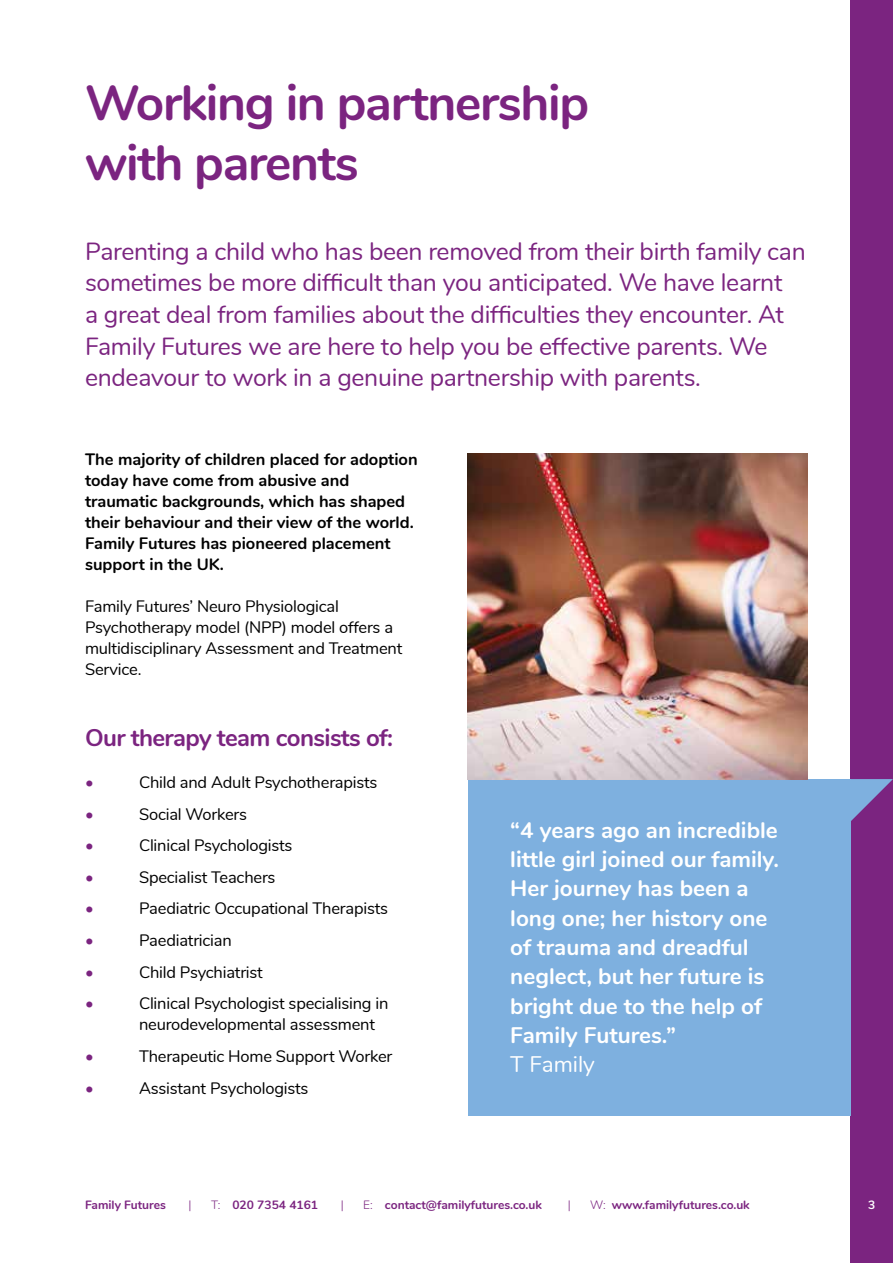
<style>
.page{position:relative;width:893px;height:1263px;background:#fff}
.page>*{position:absolute;margin:0;border:0;box-sizing:border-box;transform-origin:0 0}
.t1{font:700 49.5px/59.4px "Nunito";letter-spacing:-.025em;color:#7b2480}
.t2{font:24.75px/31.5px "Nunito";letter-spacing:-.01em;color:#7b2480}
.t3{font:700 24px "Nunito";letter-spacing:-.025em;color:#7b2480}
.t4{font:700 22.5px/29.2px "Nunito";color:#fff}
.t5{font:22.5px "Nunito";color:#fff}
.t6{font:16.5px/21px "Nunito";letter-spacing:-.01em;color:#000}
.t7{font:700 16.5px/21px "Nunito";color:#000}
.t8{font:16.5px "Nunito";color:#7b2480}
.t9{font:700 12px "Nunito";color:#7b2480}
.t10{font:300 12px "Nunito";color:#7b2480}
.t11{font:700 12px "Nunito";color:#fff}
.s1{font-weight:300}
</style>
<div class="page">
<div style="left:850px;top:0;width:43px;height:1263px;background:#7b2480"></div>
<div style="left:468px;top:779px;width:382px;height:336px;background:#7eb0df"></div>
<svg style="left:850px;top:779px;width:43px;height:43px"></svg>
<img style="left:468px;top:453px;width:340px;height:326px">
<h1 class="t1" style="left:85px;top:70px;width:506px">Working in partnership with parents</h1>
<p class="t2" style="left:85px;top:234px;width:722px">Parenting a child who has been removed from their birth family can sometimes be more difficult than you anticipated. We have learnt<br>a great deal from families about the difficulties they encounter. At Family Futures we are here to help you be effective parents. We endeavour to work in a genuine partnership with parents.</p>
<p class="t7" style="left:85px;top:448px;width:334px">The majority of children placed for adoption today have come from abusive and traumatic backgrounds, which has shaped their behaviour and their view of the world.<br>Family Futures has pioneered placement support in the UK.</p>
<p class="t6" style="left:85px;top:595px;width:319px">Family Futures’ Neuro Physiological Psychotherapy model (NPP) model offers a multidisciplinary Assessment and Treatment Service.</p>
<h3 class="t3" style="left:85px;top:720px;width:310px">Our therapy team consists of:</h3>
<p class="t8" style="left:85px;top:770px;width:10px">•</p>
<p class="t6" style="left:139px;top:771px;width:240px">Child and Adult Psychotherapists</p>
<p class="t8" style="left:85px;top:802px;width:10px">•</p>
<p class="t6" style="left:139px;top:802px;width:110px">Social Workers</p>
<p class="t8" style="left:85px;top:833px;width:10px">•</p>
<p class="t6" style="left:139px;top:834px;width:155px">Clinical Psychologists</p>
<p class="t8" style="left:85px;top:865px;width:10px">•</p>
<p class="t6" style="left:139px;top:866px;width:138px">Specialist Teachers</p>
<p class="t8" style="left:85px;top:897px;width:10px">•</p>
<p class="t6" style="left:139px;top:897px;width:251px">Paediatric Occupational Therapists</p>
<p class="t8" style="left:85px;top:928px;width:10px">•</p>
<p class="t6" style="left:139px;top:929px;width:94px">Paediatrician</p>
<p class="t8" style="left:85px;top:960px;width:10px">•</p>
<p class="t6" style="left:139px;top:960px;width:125px">Child Psychiatrist</p>
<p class="t8" style="left:85px;top:991px;width:10px">•</p>
<p class="t6" style="left:139px;top:992px;width:251px">Clinical Psychologist specialising in neurodevelopmental assessment</p>
<p class="t8" style="left:85px;top:1044px;width:10px">•</p>
<p class="t6" style="left:139px;top:1045px;width:255px">Therapeutic Home Support Worker</p>
<p class="t8" style="left:85px;top:1076px;width:10px">•</p>
<p class="t6" style="left:139px;top:1076px;width:171px">Assistant Psychologists</p>
<h3 class="t4" style="left:510px;top:814px;width:270px">“4 years ago an incredible little girl joined our family.<br>Her journey has been a long one; her history one of trauma and dreadful neglect, but her future is bright due to the help of<br>Family Futures.”</h3>
<h3 class="t5" style="left:510px;top:1048px;width:86px">T Family</h3>
<p class="t9" style="left:85px;top:1196px;width:82px">Family Futures</p>
<p class="t10" style="left:188px;top:1196px;width:5px">|</p>
<p class="t9" style="left:211px;top:1196px;width:109px"><span class="s1">T:</span> 020 7354 4161</p>
<p class="t10" style="left:341px;top:1196px;width:5px">|</p>
<p class="t9" style="left:363px;top:1196px;width:180px"><span class="s1">E:</span> contact@familyfutures.co.uk</p>
<p class="t10" style="left:568px;top:1196px;width:5px">|</p>
<p class="t9" style="left:590px;top:1196px;width:161px"><span class="s1">W:</span> www.familyfutures.co.uk</p>
<p class="t11" style="left:868px;top:1196px;width:9px">3</p>
</div>
